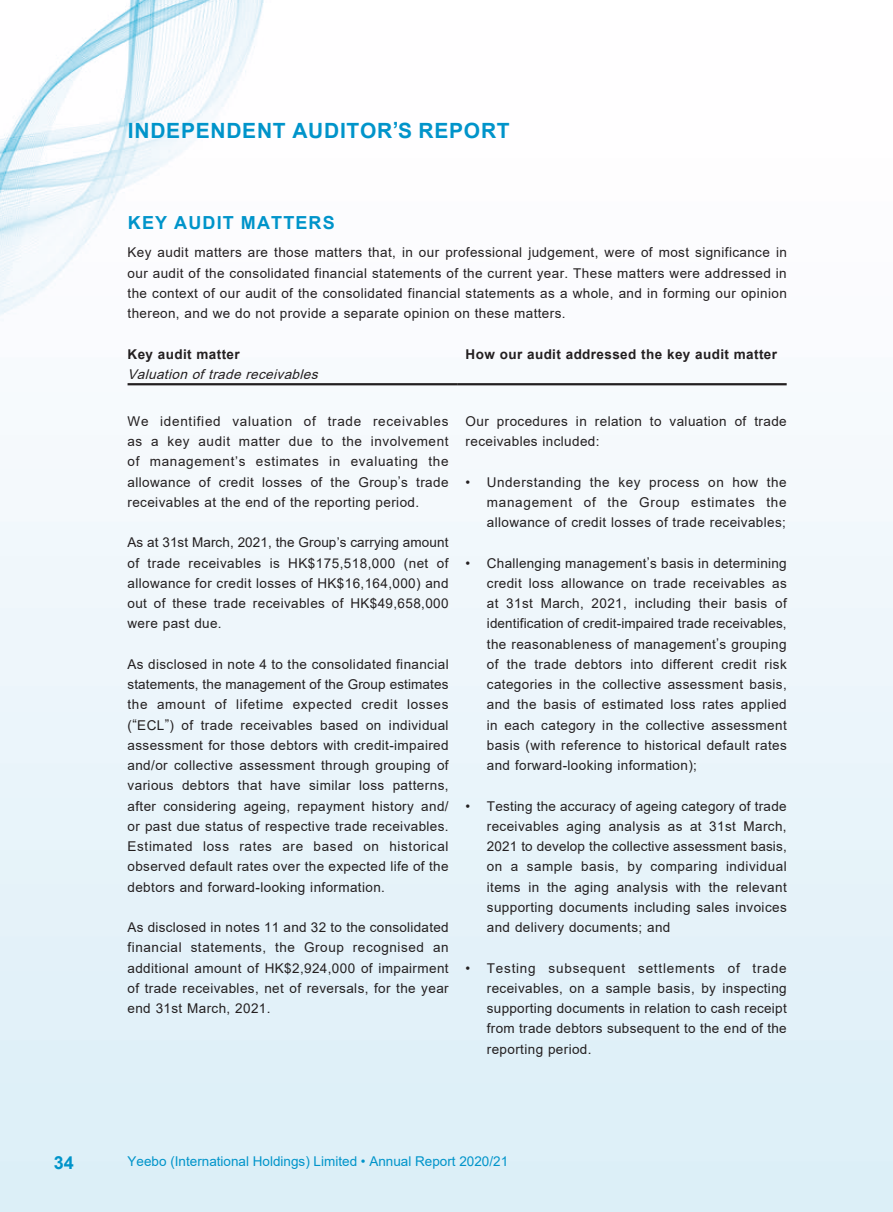
<style>
.page{position:relative;width:893px;height:1212px;background:#fff}
.page>*{position:absolute;margin:0;border:0;box-sizing:border-box;transform-origin:0 0}
.t1{font:700 21px "Arial";letter-spacing:.035em;color:#0094ca}
.t2{font:700 18px "Arial";letter-spacing:.065em;color:#0094ca}
.t3{font:13.5px/20.2px "Arial";letter-spacing:.03em;color:#231f20;text-align:justify}
.t4{font:13.5px "Arial";color:#0094ca}
.t5{font:700 13.5px "Arial";letter-spacing:.03em;color:#231f20}
.t6{font:italic 13.5px "Arial";color:#231f20}
</style>
<div class="page">
<img style="left:0;top:0;width:893px;height:1212px">
<hr style="left:128px;top:383px;width:329px;height:2px;background:#231f20">
<hr style="left:457px;top:383px;width:330px;height:2px;background:#231f20">
<h1 class="t1" style="left:128px;top:116px;width:383px">INDEPENDENT AUDITOR’S REPORT</h1>
<h2 class="t2" style="left:128px;top:210px;width:208px">KEY AUDIT MATTERS</h2>
<p class="t3" style="left:128px;top:242px;width:661px">Key audit matters are those matters that, in our professional judgement, were of most significance in our audit of the consolidated financial statements of the current year. These matters were addressed in the context of our audit of the consolidated financial statements as a whole, and in forming our opinion thereon, and we do not provide a separate opinion on these matters.</p>
<p class="t5" style="left:128px;top:344px;width:114px">Key audit matter</p>
<p class="t5" style="left:466px;top:344px;width:313px">How our audit addressed the key audit matter</p>
<p class="t6" style="left:128px;top:365px;width:196px">Valuationoftradereceivables</p>
<p class="t3" style="left:128px;top:411px;width:323px">We identified valuation of trade receivables as a key audit matter due to the involvement of management’s estimates in evaluating the allowance of credit losses of the Group’s trade receivables at the end of the reporting period.</p>
<p class="t3" style="left:128px;top:532px;width:323px">As at 31st March, 2021, the Group’s carrying amount of trade receivables is HK$175,518,000 (net of allowance for credit losses of HK$16,164,000) and out of these trade receivables of HK$49,658,000 were past due.</p>
<p class="t3" style="left:128px;top:654px;width:323px">As disclosed in note 4 to the consolidated financial statements, the management of the Group estimates the amount of lifetime expected credit losses (“ECL”) of trade receivables based on individual assessment for those debtors with credit-impaired and/or collective assessment through grouping of various debtors that have similar loss patterns, after considering ageing, repayment history and/ or past due status of respective trade receivables.<br>Estimated loss rates are based on historical observed default rates over the expected life of the debtors and forward-looking information.</p>
<p class="t3" style="left:128px;top:917px;width:323px">As disclosed in notes 11 and 32 to the consolidated financial statements, the Group recognised an additional amount of HK$2,924,000 of impairment of trade receivables, net of reversals, for the year end 31st March, 2021.</p>
<p class="t3" style="left:466px;top:411px;width:323px">Our procedures in relation to valuation of trade receivables included:</p>
<p class="t3" style="left:487px;top:472px;width:301px;text-indent:-21px">• Understanding the key process on how the management of the Group estimates the allowance of credit losses of trade receivables;</p>
<p class="t3" style="left:487px;top:553px;width:301px;text-indent:-21px">• Challenging management’s basis in determining credit loss allowance on trade receivables as at 31st March, 2021, including their basis of identification of credit-impaired trade receivables, the reasonableness of management’s grouping of the trade debtors into different credit risk categories in the collective assessment basis, and the basis of estimated loss rates applied in each category in the collective assessment basis (with reference to historical default rates and forward-looking information);</p>
<p class="t3" style="left:487px;top:796px;width:301px;text-indent:-21px">• Testing the accuracy of ageing category of trade receivables aging analysis as at 31st March, 2021 to develop the collective assessment basis, on a sample basis, by comparing individual items in the aging analysis with the relevant supporting documents including sales invoices and delivery documents; and</p>
<p class="t3" style="left:487px;top:958px;width:301px;text-indent:-21px">• Testing subsequent settlements of trade receivables, on a sample basis, by inspecting supporting documents in relation to cash receipt from trade debtors subsequent to the end of the reporting period.</p>
<h2 class="t2" style="left:54px;top:1150px;width:22px">34</h2>
<p class="t4" style="left:128px;top:1152px;width:382px">Yeebo (International Holdings) Limited • Annual Report 2020/21</p>
</div>
